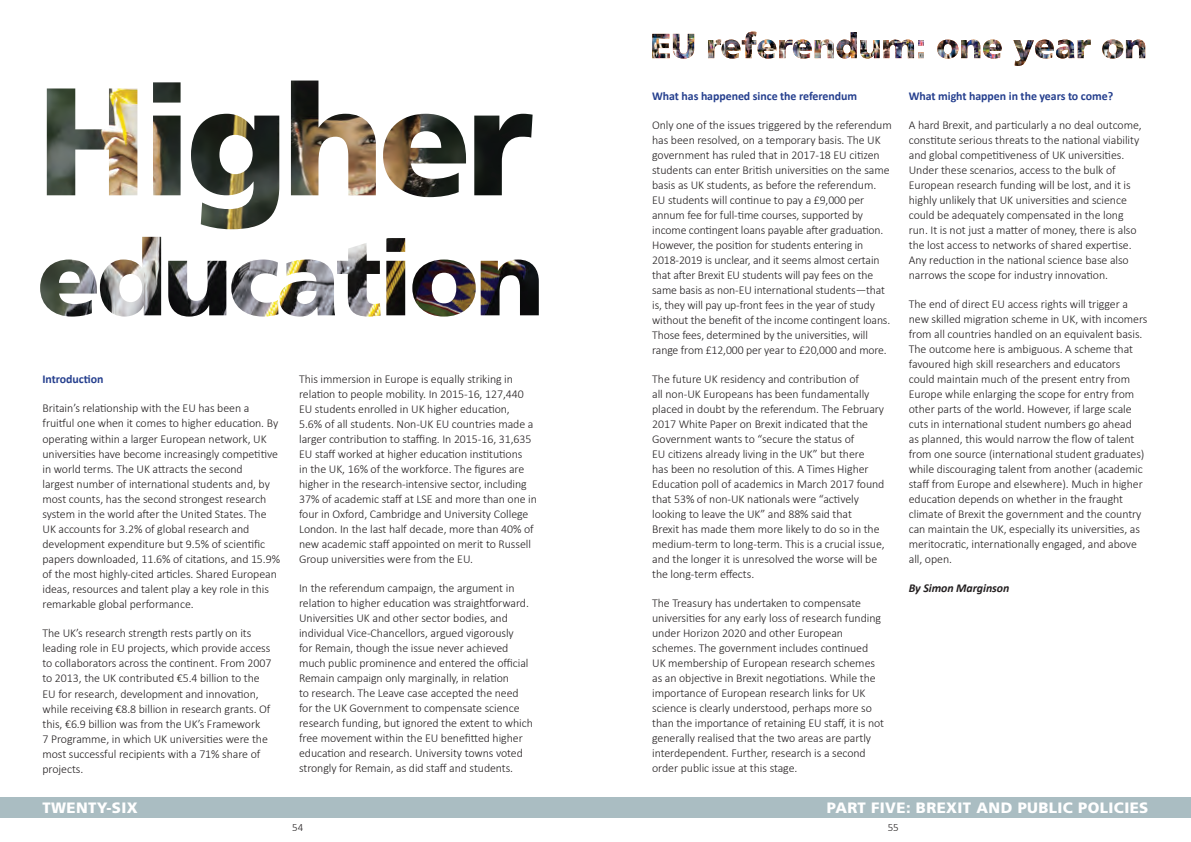
<style>
.page{position:relative;width:1191px;height:842px;background:#fff}
.page>*{position:absolute;margin:0;border:0;box-sizing:border-box;transform-origin:0 0}
.t1{font:900 15px "Frutiger";letter-spacing:.025em;color:#fff}
.t2{font:300 12px/15px "Calibri";letter-spacing:-.005em;color:#231f20}
.t3{font:700 12px "Calibri";letter-spacing:-.005em;color:#253f8e}
.t4{font:italic 700 12px "Calibri";letter-spacing:-.005em;color:#231f20}
.t5{font:300 11px "Calibri";color:#231f20}
</style>
<div class="page">
<div style="left:0;top:797px;width:1191px;height:20px;background:#aabdc2"></div>
<img style="left:652px;top:32px;width:272px;height:27px">
<img style="left:937px;top:40px;width:208px;height:26px">
<img style="left:40px;top:237px;width:499px;height:80px">
<img style="left:47px;top:81px;width:485px;height:148px">
<p class="t3" style="left:43px;top:372px;width:62px">Introduction</p>
<p class="t2" style="left:42px;top:400px;width:239px">Britain’s relationship with the EU has been a fruitful one when it comes to higher education. By operating within a larger European network, UK universities have become increasingly competitive in world terms. The UK attracts the second<br>largest number of international students and, by most counts, has the second strongest research system in the world after the United States. The UK accounts for 3.2% of global research and development expenditure but 9.5% of scientific papers downloaded, 11.6% of citations, and 15.9% of the most highly-cited articles. Shared European ideas, resources and talent play a key role in this remarkable global performance.</p>
<p class="t2" style="left:42px;top:625px;width:230px">The UK’s research strength rests partly on its leading role in EU projects, which provide access to collaborators across the continent. From 2007 to 2013, the UK contributed €5.4 billion to the EU for research, development and innovation, while receiving €8.8 billion in research grants. Of this, €6.9 billion was from the UK’s Framework<br>7 Programme, in which UK universities were the most successful recipients with a 71% share of projects.</p>
<p class="t1" style="left:43px;top:798px;width:97px">TWENTY-SIX</p>
<p class="t2" style="left:299px;top:371px;width:239px">This immersion in Europe is equally striking in relation to people mobility. In 2015-16, 127,440<br>EU students enrolled in UK higher education,<br>5.6% of all students. Non-UK EU countries made a larger contribution to staffing. In 2015-16, 31,635<br>EU staff worked at higher education institutions<br>in the UK, 16% of the workforce. The figures are higher in the research-intensive sector, including 37% of academic staff at LSE and more than one in four in Oxford, Cambridge and University College London. In the last half decade, more than 40% of new academic staff appointed on merit to Russell Group universities were from the EU.</p>
<p class="t2" style="left:299px;top:580px;width:235px">In the referendum campaign, the argument in relation to higher education was straightforward.<br>Universities UK and other sector bodies, and individual Vice-Chancellors, argued vigorously<br>for Remain, though the issue never achieved much public prominence and entered the official Remain campaign only marginally, in relation<br>to research. The Leave case accepted the need for the UK Government to compensate science research funding, but ignored the extent to which free movement within the EU benefitted higher education and research. University towns voted strongly for Remain, as did staff and students.</p>
<p class="t3" style="left:652px;top:88px;width:206px">What has happened since the referendum</p>
<p class="t2" style="left:652px;top:117px;width:241px">Only one of the issues triggered by the referendum has been resolved, on a temporary basis. The UK government has ruled that in 2017-18 EU citizen students can enter British universities on the same basis as UK students, as before the referendum.<br>EU students will continue to pay a £9,000 per annum fee for full-time courses, supported by income contingent loans payable after graduation.<br>However, the position for students entering in 2018-2019 is unclear, and it seems almost certain that after Brexit EU students will pay fees on the same basis as non-EU international students—that is, they will pay up-front fees in the year of study without the benefit of the income contingent loans.<br>Those fees, determined by the universities, will range from £12,000 per year to £20,000 and more.</p>
<p class="t2" style="left:652px;top:371px;width:234px">The future UK residency and contribution of<br>all non-UK Europeans has been fundamentally placed in doubt by the referendum. The February 2017 White Paper on Brexit indicated that the Government wants to “secure the status of<br>EU citizens already living in the UK” but there<br>has been no resolution of this. A Times Higher Education poll of academics in March 2017 found that 53% of non-UK nationals were “actively looking to leave the UK” and 88% said that<br>Brexit has made them more likely to do so in the medium-term to long-term. This is a crucial issue, and the longer it is unresolved the worse will be the long-term effects.</p>
<p class="t2" style="left:652px;top:595px;width:233px">The Treasury has undertaken to compensate universities for any early loss of research funding under Horizon 2020 and other European schemes. The government includes continued UK membership of European research schemes as an objective in Brexit negotiations. While the importance of European research links for UK science is clearly understood, perhaps more so than the importance of retaining EU staff, it is not generally realised that the two areas are partly interdependent. Further, research is a second order public issue at this stage.</p>
<p class="t3" style="left:908px;top:88px;width:206px">What might happen in the years to come?</p>
<p class="t2" style="left:908px;top:117px;width:234px">A hard Brexit, and particularly a no deal outcome, constitute serious threats to the national viability and global competitiveness of UK universities.<br>Under these scenarios, access to the bulk of European research funding will be lost, and it is highly unlikely that UK universities and science could be adequately compensated in the long run. It is not just a matter of money, there is also the lost access to networks of shared expertise.<br>Any reduction in the national science base also narrows the scope for industry innovation.</p>
<p class="t2" style="left:908px;top:296px;width:240px">The end of direct EU access rights will trigger a new skilled migration scheme in UK, with incomers from all countries handled on an equivalent basis.<br>The outcome here is ambiguous. A scheme that favoured high skill researchers and educators could maintain much of the present entry from Europe while enlarging the scope for entry from other parts of the world. However, if large scale cuts in international student numbers go ahead<br>as planned, this would narrow the flow of talent from one source (international student graduates) while discouraging talent from another (academic staff from Europe and elsewhere). Much in higher education depends on whether in the fraught climate of Brexit the government and the country can maintain the UK, especially its universities, as meritocratic, internationally engaged, and above all, open.</p>
<p class="t4" style="left:908px;top:581px;width:102px">By Simon Marginson</p>
<p class="t1" style="left:827px;top:798px;width:323px">PART FIVE: BREXIT AND PUBLIC POLICIES</p>
<p class="t5" style="left:292px;top:821px;width:13px">54</p>
<p class="t5" style="left:887px;top:821px;width:13px">55</p>
</div>
